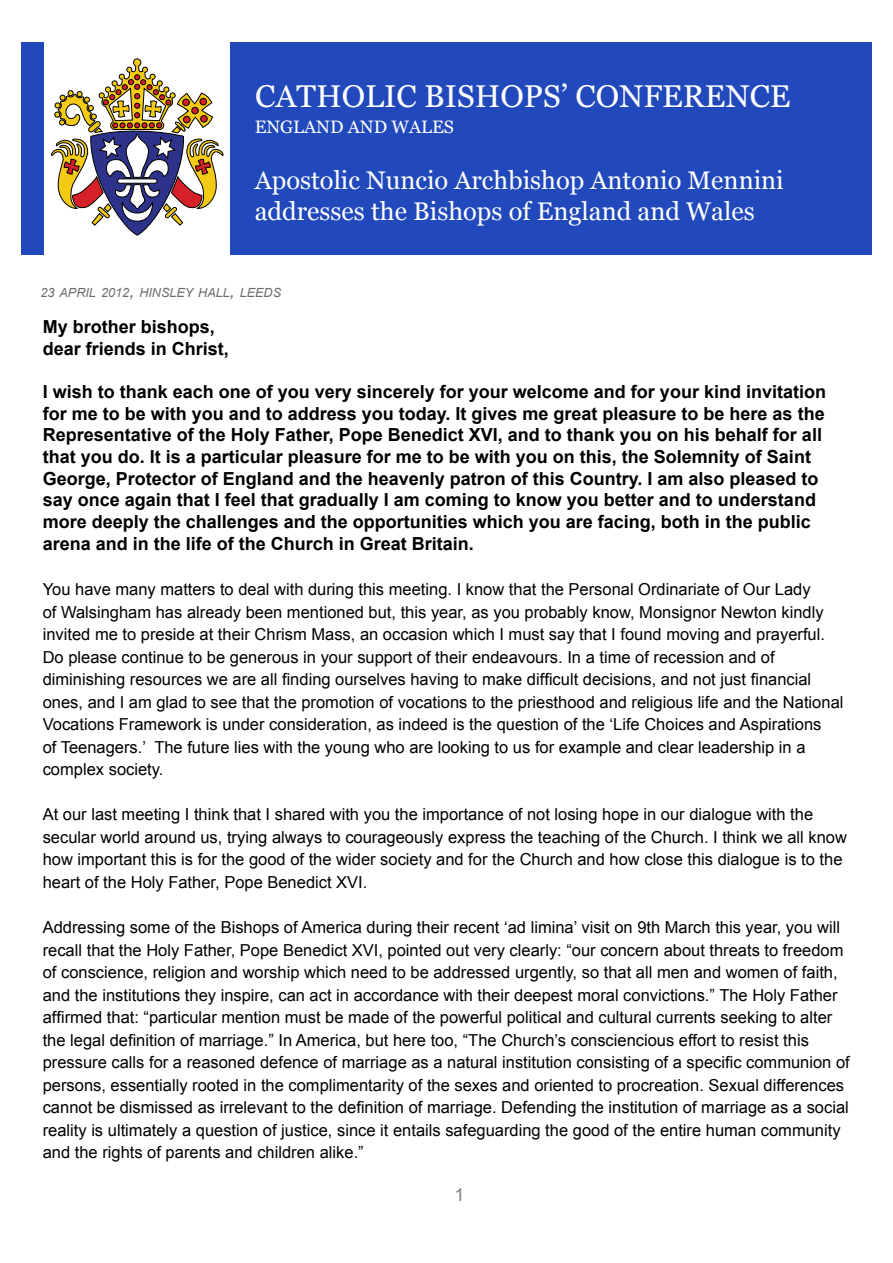
<style>
.page{position:relative;width:893px;height:1263px;background:#fff}
.page>*{position:absolute;margin:0;border:0;box-sizing:border-box;transform-origin:0 0}
.t1{font:31.5px "Georgia";color:#fff}
.t2{font:25.5px/30.6px "Georgia";color:#fff}
.t3{font:700 18px/21.8px "Arial";color:#000}
.t4{font:18px "Georgia";color:#fff}
.t5{font:18px "Arial";color:#808285}
.t6{font:16.5px/22.5px "Arial";color:#000}
.t7{font:italic 12.6px "Arial";color:#6b6c6f}
.s1{font-size:12.75px}
.s2{font-size:18px}
</style>
<div class="page">
<div style="left:21px;top:43px;width:851px;height:212px;background:#2249bc"></div>
<div style="left:44px;top:37px;width:186px;height:223px;background:#fff"></div>
<svg style="left:51px;top:58px;width:173px;height:178px"></svg>
<h1 class="t1" style="left:255px;top:77px;width:537px">Catholic Bishops’ conference</h1>
<p class="t4" style="left:255px;top:116px;width:201px">england and wales</p>
<h2 class="t2" style="left:255px;top:166px;width:530px">Apostolic Nuncio Archbishop Antonio Mennini addresses the Bishops of England and Wales</h2>
<p class="t7" style="left:40px;top:284px;width:242px"><span class="s1">23</span> APRIL <span class="s1">2012</span><span class="s2">,</span> HINSLEY HALL<span class="s2">,</span> LEEDS</p>
<p class="t3" style="left:43px;top:317px;width:188px">My brother bishops, dear friends in Christ,</p>
<p class="t3" style="left:43px;top:382px;width:785px">I wish to thank each one of you very sincerely for your welcome and for your kind invitation for me to be with you and to address you today. It gives me great pleasure to be here as the Representative of the Holy Father, Pope Benedict XVI, and to thank you on his behalf for all that you do. It is a particular pleasure for me to be with you on this, the Solemnity of Saint George, Protector of England and the heavenly patron of this Country. I am also pleased to say once again that I feel that gradually I am coming to know you better and to understand more deeply the challenges and the opportunities which you are facing, both in the public arena and in the life of the Church in Great Britain.</p>
<p class="t6" style="left:43px;top:578px;width:802px">You have many matters to deal with during this meeting. I know that the Personal Ordinariate of Our Lady<br>of Walsingham has already been mentioned but, this year, as you probably know, Monsignor Newton kindly invited me to preside at their Chrism Mass, an occasion which I must say that I found moving and prayerful.<br>Do please continue to be generous in your support of their endeavours. In a time of recession and of diminishing resources we are all finding ourselves having to make difficult decisions, and not just financial ones, and I am glad to see that the promotion of vocations to the priesthood and religious life and the National Vocations Framework is under consideration, as indeed is the question of the ‘Life Choices and Aspirations<br>of Teenagers.’ The future lies with the young who are looking to us for example and clear leadership in a complex society.</p>
<p class="t6" style="left:43px;top:803px;width:806px">At our last meeting I think that I shared with you the importance of not losing hope in our dialogue with the secular world around us, trying always to courageously express the teaching of the Church. I think we all know how important this is for the good of the wider society and for the Church and how close this dialogue is to the heart of the Holy Father, Pope Benedict XVI.</p>
<p class="t6" style="left:43px;top:916px;width:809px">Addressing some of the Bishops of America during their recent ‘ad limina’ visit on 9th March this year, you will recall that the Holy Father, Pope Benedict XVI, pointed out very clearly: “our concern about threats to freedom of conscience, religion and worship which need to be addressed urgently, so that all men and women of faith, and the institutions they inspire, can act in accordance with their deepest moral convictions.” The Holy Father affirmed that: “particular mention must be made of the powerful political and cultural currents seeking to alter the legal definition of marriage.” In America, but here too, “The Church’s consciencious effort to resist this pressure calls for a reasoned defence of marriage as a natural institution consisting of a specific communion of persons, essentially rooted in the complimentarity of the sexes and oriented to procreation. Sexual differences cannot be dismissed as irrelevant to the definition of marriage. Defending the institution of marriage as a social reality is ultimately a question of justice, since it entails safeguarding the good of the entire human community and the rights of parents and children alike.”</p>
<p class="t5" style="left:455px;top:1182px;width:12px">1</p>
</div>
